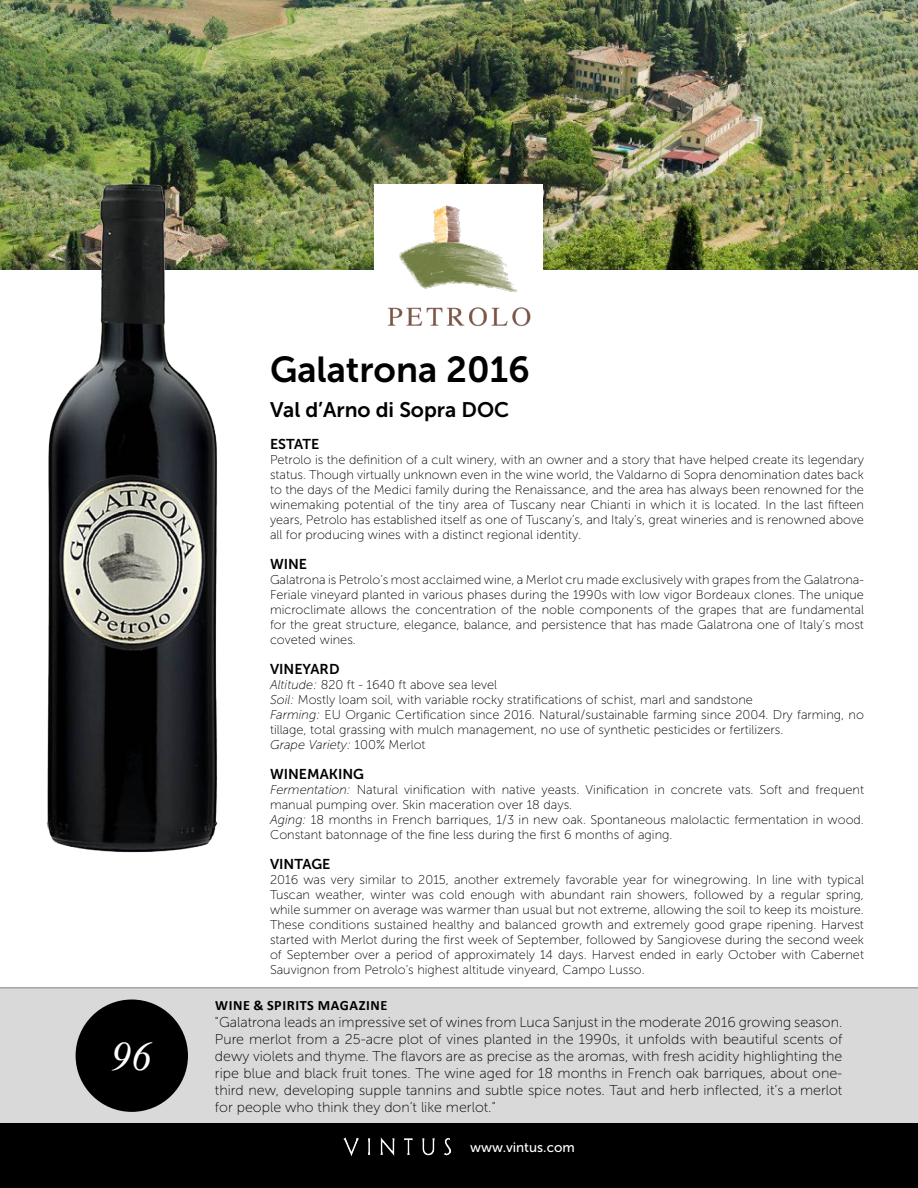
<style>
.page{position:relative;width:918px;height:1188px;background:#fff}
.page>*{position:absolute;margin:0;border:0;box-sizing:border-box;transform-origin:0 0}
.t1{font:italic 40.5px "Times New Roman";color:#fff}
.t2{font:36px "Museo Sans 700";color:#000}
.t3{font:21px "Museo Sans 700";color:#000}
.t4{font:14.25px/17.1px "Museo Sans 100";color:#000;text-align:justify}
.t5{font:14.25px "Museo Sans 700";color:#000}
.t6{font:700 14.25px "Calibri";letter-spacing:.04em;color:#000}
.t7{font:13.5px "Museo Sans 500";color:#fff}
.t8{font:12.75px/15px "Museo Sans 100";color:#000;text-align:justify}
.s1{font-style:italic}
</style>
<div class="page">
<img style="left:0;top:0;width:918px;height:270px">
<div style="left:375px;top:185px;width:168px;height:170px;background:#fff"></div>
<img style="left:387px;top:205px;width:144px;height:122px">
<div style="left:0;top:1123px;width:918px;height:65px;background:#000"></div>
<img style="left:343px;top:1138px;width:108px;height:18px">
<div style="left:0;top:988px;width:918px;height:135px;background:#d9d9d9"></div>
<hr style="left:0;top:987px;width:918px;height:1px;background:#7e7e7e">
<img style="left:34px;top:169px;width:195px;height:684px">
<div style="left:76px;top:1000px;width:112px;height:112px;background:#000;border-radius:50%"></div>
<h1 class="t1" style="left:111px;top:1028px;width:42px">96</h1>
<h2 class="t2" style="left:270px;top:350px;width:261px">Galatrona 2016</h2>
<h3 class="t3" style="left:270px;top:398px;width:241px">Val d’Arno di Sopra DOC</h3>
<p class="t5" style="left:270px;top:436px;width:51px">ESTATE</p>
<p class="t8" style="left:270px;top:452px;width:596px">Petrolo is the definition of a cult winery, with an owner and a story that have helped create its legendary status. Though virtually unknown even in the wine world, the Valdarno di Sopra denomination dates back to the days of the Medici family during the Renaissance, and the area has always been renowned for the winemaking potential of the tiny area of Tuscany near Chianti in which it is located. In the last fifteen years, Petrolo has established itself as one of Tuscany’s, and Italy’s, great wineries and is renowned above all for producing wines with a distinct regional identity.</p>
<p class="t5" style="left:270px;top:556px;width:39px">WINE</p>
<p class="t8" style="left:270px;top:572px;width:596px">Galatrona is Petrolo’s most acclaimed wine, a Merlot cru made exclusively with grapes from the Galatrona-Feriale vineyard planted in various phases during the 1990s with low vigor Bordeaux clones. The unique microclimate allows the concentration of the noble components of the grapes that are fundamental for the great structure, elegance, balance, and persistence that has made Galatrona one of Italy’s most coveted wines.</p>
<p class="t5" style="left:270px;top:661px;width:71px">VINEYARD</p>
<p class="t8" style="left:270px;top:677px;width:595px;text-align:left"><span class="s1">Altitude:</span> 820 ft - 1640 ft above sea level<br><span class="s1">Soil:</span> Mostly loam soil, with variable rocky stratifications of schist, marl and sandstone<br><span class="s1">Farming:</span> EU Organic Certification since 2016. Natural/sustainable farming since 2004. Dry farming, no tillage, total grassing with mulch management, no use of synthetic pesticides or fertilizers.<br><span class="s1">Grape Variety:</span> 100% Merlot</p>
<p class="t5" style="left:270px;top:766px;width:96px">WINEMAKING</p>
<p class="t8" style="left:270px;top:782px;width:596px;text-align:left"><span class="s1">Fermentation:</span> Natural vinification with native yeasts. Vinification in concrete vats. Soft and frequent manual pumping over. Skin maceration over 18 days.<br><span class="s1">Aging:</span> 18 months in French barriques, 1/3 in new oak. Spontaneous malolactic fermentation in wood.<br>Constant batonnage of the fine less during the first 6 months of aging.</p>
<p class="t5" style="left:270px;top:856px;width:62px">VINTAGE</p>
<p class="t8" style="left:270px;top:872px;width:596px">2016 was very similar to 2015, another extremely favorable year for winegrowing. In line with typical Tuscan weather, winter was cold enough with abundant rain showers, followed by a regular spring, while summer on average was warmer than usual but not extreme, allowing the soil to keep its moisture.<br>These conditions sustained healthy and balanced growth and extremely good grape ripening. Harvest started with Merlot during the first week of September, followed by Sangiovese during the second week of September over a period of approximately 14 days. Harvest ended in early October with Cabernet Sauvignon from Petrolo’s highest altitude vinyeard, Campo Lusso.</p>
<p class="t6" style="left:215px;top:995px;width:174px">WINE &amp; SPIRITS MAGAZINE</p>
<p class="t4" style="left:215px;top:1014px;width:629px">"Galatrona leads an impressive set of wines from Luca Sanjust in the moderate 2016 growing season.<br>Pure merlot from a 25-acre plot of vines planted in the 1990s, it unfolds with beautiful scents of dewy violets and thyme. The flavors are as precise as the aromas, with fresh acidity highlighting the ripe blue and black fruit tones. The wine aged for 18 months in French oak barriques, about one&shy;third new, developing supple tannins and subtle spice notes. Taut and herb inflected, it’s a merlot for people who think they don’t like merlot."</p>
<p class="t7" style="left:470px;top:1140px;width:106px">www.vintus.com</p>
</div>
